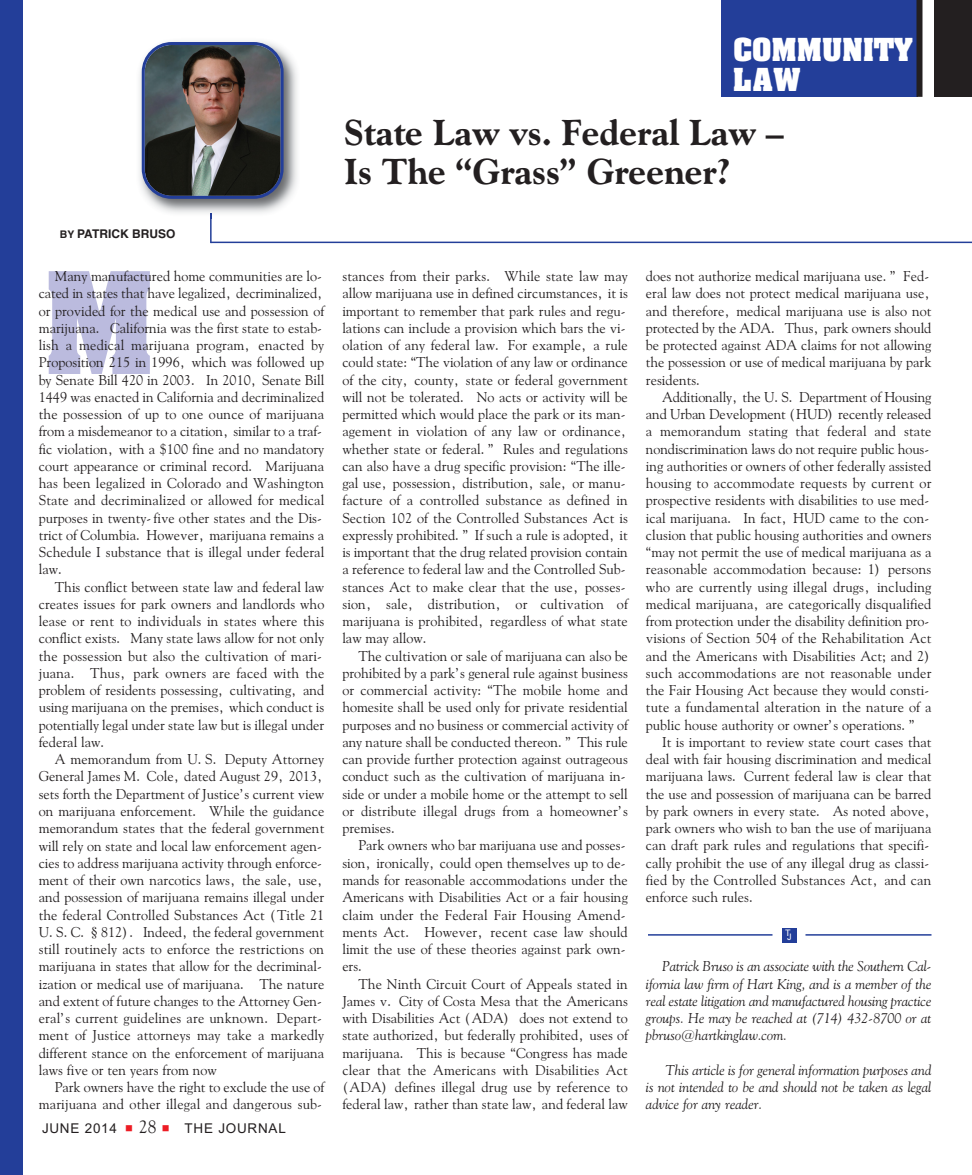
<style>
.page{position:relative;width:972px;height:1175px;background:#fff}
.page>*{position:absolute;margin:0;border:0;box-sizing:border-box;transform-origin:0 0}
.t1{font:700 36px/38.2px "Carnegie";color:#231f20}
.t2{font:27px/30px "Billboard";color:#fff}
.t3{font:14.25px/17.2px "Carnegie";color:#231f20;text-align:justify}
.t4{font:italic 14.25px/17.2px "Carnegie";color:#231f20;text-align:justify}
.t5{font:13.5px "Arial";letter-spacing:.055em;color:#231f20}
.t6{font:700 12px "Helvetica";color:#231f20}
.t7{font:9px "Arial";color:#fff}
.s1{font-size:10.5px}
.s2{font-family:"Carnegie";font-size:18px}
</style>
<div class="page">
<svg style="left:49px;top:271px;width:101px;height:103px;background:#c5c5e2"></svg>
<div style="left:722px;top:0;width:196px;height:96px;background:#233e99"></div>
<div style="left:934px;top:0;width:38px;height:96px;background:#231f20"></div>
<div style="left:916px;top:0;width:6px;height:97px;background:#231f20"></div>
<div style="left:0;top:0;width:22px;height:1174px;background:#233e99"></div>
<hr style="left:210px;top:214px;width:2px;height:29px;background:#233e99">
<hr style="left:211px;top:242px;width:761px;height:1px;background:#233e99">
<img style="left:139px;top:41px;width:158px;height:173px">
<img style="left:142px;top:42px;width:142px;height:157px">
<hr style="left:806px;top:934px;width:126px;height:1px;background:#233e99">
<div style="left:782px;top:928px;width:14px;height:14px;background:#233e99"></div>
<hr style="left:648px;top:934px;width:124px;height:1px;background:#233e99">
<h2 class="t2" style="left:734px;top:38px;width:181px">COMMUNITY<br>LAW</h2>
<h1 class="t1" style="left:344px;top:116px;width:441px">State Law vs. Federal Law –<br>Is The “Grass” Greener?</h1>
<p class="t6" style="left:60px;top:230px;width:117px"><span class="s1">BY</span> PATRICK BRUSO</p>
<p class="t3" style="left:39px;top:268px;width:287px;text-indent:16px">Many manufactured home communities are lo&shy;cated in states that have legalized, decriminalized, or provided for the medical use and possession of marijuana. California was the first state to estab&shy;lish a medical marijuana program, enacted by Proposition 215 in 1996, which was followed up by Senate Bill 420 in 2003. In 2010, Senate Bill 1449 was enacted in California and decriminalized the possession of up to one ounce of marijuana from a misdemeanor to a citation, similar to a traf&shy;fic violation, with a $100 fine and no mandatory court appearance or criminal record. Marijuana has been legalized in Colorado and Washington State and decriminalized or allowed for medical purposes in twenty-five other states and the Dis&shy;trict of Columbia. However, marijuana remains a Schedule I substance that is illegal under federal law.</p>
<p class="t3" style="left:39px;top:579px;width:287px;text-indent:16px">This conflict between state law and federal law creates issues for park owners and landlords who lease or rent to individuals in states where this conflict exists. Many state laws allow for not only the possession but also the cultivation of mari&shy;juana. Thus, park owners are faced with the problem of residents possessing, cultivating, and using marijuana on the premises, which conduct is potentially legal under state law but is illegal under federal law.</p>
<p class="t3" style="left:39px;top:751px;width:287px;text-indent:16px">A memorandum from U.S. Deputy Attorney General James M. Cole, dated August 29, 2013, sets forth the Department of Justice’s current view on marijuana enforcement. While the guidance memorandum states that the federal government will rely on state and local law enforcement agen&shy;cies to address marijuana activity through enforce&shy;ment of their own narcotics laws, the sale, use, and possession of marijuana remains illegal under the federal Controlled Substances Act (Title 21<br>U.S.C. § 812). Indeed, the federal government still routinely acts to enforce the restrictions on marijuana in states that allow for the decriminal&shy;ization or medical use of marijuana. The nature and extent of future changes to the Attorney Gen&shy;eral’s current guidelines are unknown. Depart&shy;ment of Justice attorneys may take a markedly different stance on the enforcement of marijuana laws five or ten years from now</p>
<p class="t3" style="left:39px;top:1079px;width:287px;text-align:right">Park owners have the right to exclude the use of marijuana and other illegal and dangerous sub-</p>
<p class="t5" style="left:42px;top:1120px;width:116px">JUNE 2014 <span class="s2">28</span></p>
<p class="t5" style="left:185px;top:1120px;width:103px">THE JOURNAL</p>
<p class="t3" style="left:342px;top:268px;width:287px">stances from their parks. While state law may allow marijuana use in defined circumstances, it is important to remember that park rules and regu&shy;lations can include a provision which bars the vi&shy;olation of any federal law. For example, a rule could state: “The violation of any law or ordinance of the city, county, state or federal government will not be tolerated. No acts or activity will be permitted which would place the park or its man&shy;agement in violation of any law or ordinance, whether state or federal.” Rules and regulations can also have a drug specific provision: “The ille&shy;gal use, possession, distribution, sale, or manu&shy;facture of a controlled substance as defined in Section 102 of the Controlled Substances Act is expressly prohibited.” If such a rule is adopted, it is important that the drug related provision contain a reference to federal law and the Controlled Sub&shy;stances Act to make clear that the use, posses&shy;sion, sale, distribution, or cultivation of marijuana is prohibited, regardless of what state law may allow.</p>
<p class="t3" style="left:342px;top:648px;width:287px;text-indent:16px">The cultivation or sale of marijuana can also be prohibited by a park’s general rule against business or commercial activity: “The mobile home and homesite shall be used only for private residential purposes and no business or commercial activity of any nature shall be conducted thereon.” This rule can provide further protection against outrageous conduct such as the cultivation of marijuana in&shy;side or under a mobile home or the attempt to sell or distribute illegal drugs from a homeowner’s premises.</p>
<p class="t3" style="left:342px;top:837px;width:287px;text-indent:16px">Park owners who bar marijuana use and posses&shy;sion, ironically, could open themselves up to de&shy;mands for reasonable accommodations under the Americans with Disabilities Act or a fair housing claim under the Federal Fair Housing Amend&shy;ments Act. However, recent case law should limit the use of these theories against park own&shy;ers.</p>
<p class="t3" style="left:342px;top:975px;width:287px;text-indent:16px">The Ninth Circuit Court of Appeals stated in James v. City of Costa Mesa that the Americans with Disabilities Act (ADA) does not extend to state authorized, but federally prohibited, uses of marijuana. This is because “Congress has made clear that the Americans with Disabilities Act (ADA) defines illegal drug use by reference to federal law, rather than state law, and federal law</p>
<p class="t3" style="left:646px;top:268px;width:287px">does not authorize medical marijuana use.” Fed&shy;eral law does not protect medical marijuana use, and therefore, medical marijuana use is also not protected by the ADA. Thus, park owners should be protected against ADA claims for not allowing the possession or use of medical marijuana by park residents.</p>
<p class="t3" style="left:646px;top:389px;width:287px;text-indent:16px">Additionally, the U.S. Department of Housing and Urban Development (HUD) recently released a memorandum stating that federal and state nondiscrimination laws do not require public hous&shy;ing authorities or owners of other federally assisted housing to accommodate requests by current or prospective residents with disabilities to use med&shy;ical marijuana. In fact, HUD came to the con&shy;clusion that public housing authorities and owners “may not permit the use of medical marijuana as a reasonable accommodation because: 1) persons who are currently using illegal drugs, including medical marijuana, are categorically disqualified from protection under the disability definition pro&shy;visions of Section 504 of the Rehabilitation Act and the Americans with Disabilities Act; and 2) such accommodations are not reasonable under the Fair Housing Act because they would consti&shy;tute a fundamental alteration in the nature of a public house authority or owner’s operations.”</p>
<p class="t3" style="left:646px;top:734px;width:287px;text-indent:16px">It is important to review state court cases that deal with fair housing discrimination and medical marijuana laws. Current federal law is clear that the use and possession of marijuana can be barred by park owners in every state. As noted above, park owners who wish to ban the use of marijuana can draft park rules and regulations that specifi&shy;cally prohibit the use of any illegal drug as classi&shy;fied by the Controlled Substances Act, and can enforce such rules.</p>
<p class="t7" style="left:785px;top:927px;width:7px">T</p>
<p class="t7" style="left:787px;top:932px;width:6px">J</p>
<p class="t4" style="left:646px;top:958px;width:287px;text-indent:16px">Patrick Bruso is an associate with the Southern Cal&shy;ifornia law firm of Hart King, and is a member of the real estate litigation and manufactured housing practice groups. He may be reached at (714) 432-8700 or at pbruso@hartkinglaw.com.</p>
<p class="t4" style="left:646px;top:1062px;width:287px;text-indent:19px">This article is for general information purposes and is not intended to be and should not be taken as legal advice for any reader.</p>
</div>
